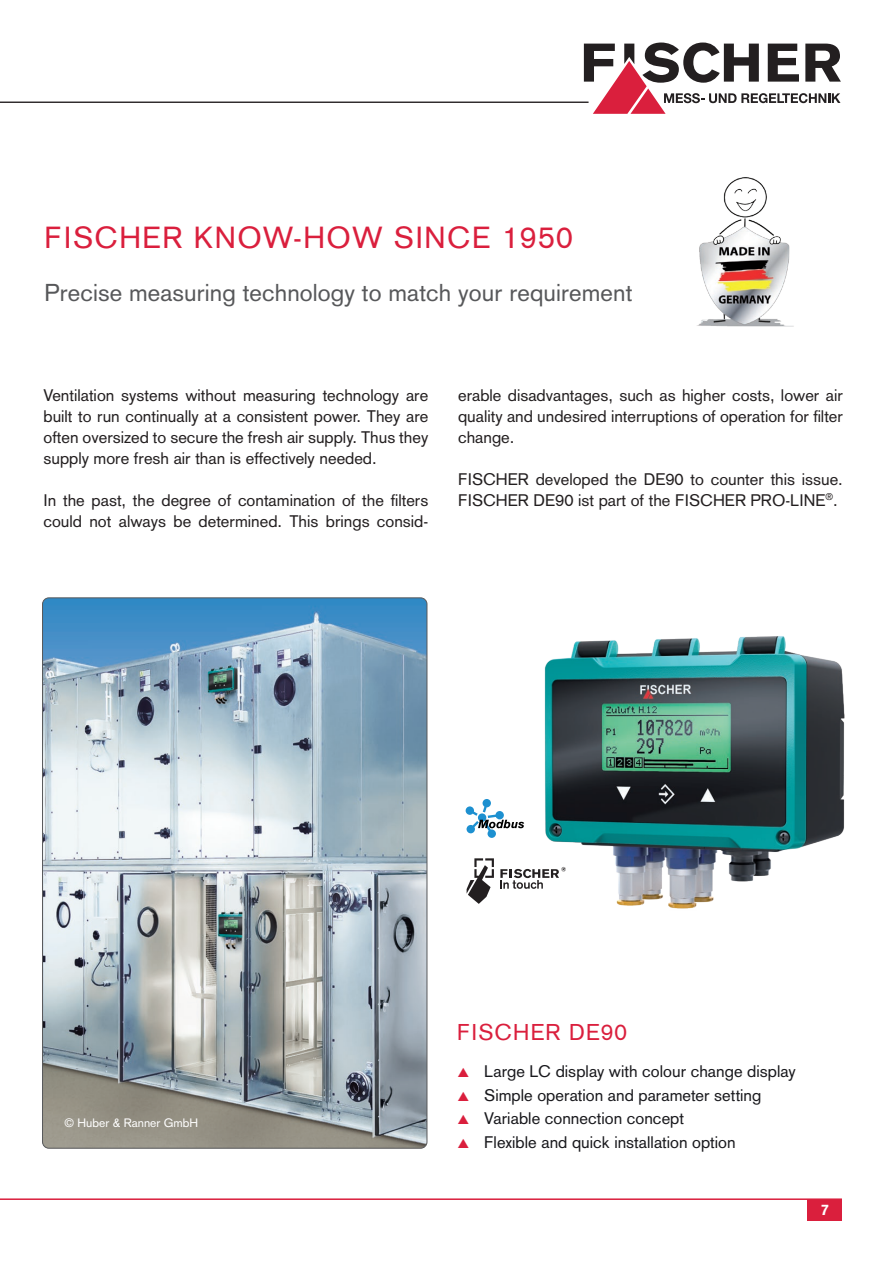
<style>
.page{position:relative;width:893px;height:1263px;background:#fff}
.page>*{position:absolute;margin:0;border:0;box-sizing:border-box;transform-origin:0 0}
.t1{font:30px "Akzidenz Grotesk";letter-spacing:.05em;color:#da1f3d}
.t2{font:24px "Akzidenz Grotesk";letter-spacing:.005em;color:#57585a}
.t3{font:22.5px "Akzidenz Grotesk";letter-spacing:.05em;color:#da1f3d}
.t4{font:16.5px/21px "Akzidenz Grotesk";color:#231f20;text-align:justify}
.t5{font:16.5px/23.5px "Akzidenz Grotesk";color:#19191d}
.t6{font:700 15px "Akzidenz Grotesk";color:#fff}
.t7{font:12px "Akzidenz Grotesk";color:#fff}
</style>
<div class="page">
<hr style="left:0;top:1198px;width:842px;height:2px;background:#da1f3d">
<div style="left:808px;top:1199px;width:34px;height:21px;background:#da1f3d"></div>
<svg style="left:584px;top:43px;width:257px;height:71px"></svg>
<hr style="left:0;top:102px;width:589px;height:1px;background:#231f20">
<img style="left:43px;top:599px;width:384px;height:549px">
<img style="left:544px;top:636px;width:301px;height:273px">
<svg style="left:466px;top:799px;width:58px;height:39px"></svg>
<svg style="left:467px;top:858px;width:27px;height:46px"></svg>
<svg style="left:500px;top:867px;width:66px;height:22px"></svg>
<img style="left:697px;top:177px;width:97px;height:150px">
<h1 class="t1" style="left:45px;top:220px;width:530px">FISCHER KNOW-HOW SINCE 1950</h1>
<h2 class="t2" style="left:45px;top:279px;width:589px">Precise measuring technology to match your requirement</h2>
<p class="t4" style="left:44px;top:385px;width:386px">Ventilation systems without measuring technology are built to run continually at a consistent power. They are often oversized to secure the fresh air supply. Thus they supply more fresh air than is effectively needed.</p>
<p class="t4" style="left:44px;top:490px;width:386px">In the past, the degree of contamination of the filters could not always be determined. This brings consid-</p>
<p class="t4" style="left:458px;top:385px;width:386px">erable disadvantages, such as higher costs, lower air quality and undesired interruptions of operation for filter change.</p>
<p class="t4" style="left:458px;top:469px;width:386px">FISCHER developed the DE90 to counter this issue.<br>FISCHER DE90 ist part of the FISCHER PRO-LINE<sup>®</sup>.</p>
<p class="t7" style="left:65px;top:1115px;width:135px">© Huber &amp; Ranner GmbH</p>
<h3 class="t3" style="left:457px;top:1019px;width:171px">FISCHER DE90</h3>
<p class="t5" style="left:484px;top:1059px;width:313px">Large LC display with colour change display Simple operation and parameter setting Variable connection concept<br>Flexible and quick installation option</p>
<p class="t6" style="left:821px;top:1201px;width:10px">7</p>
</div>
